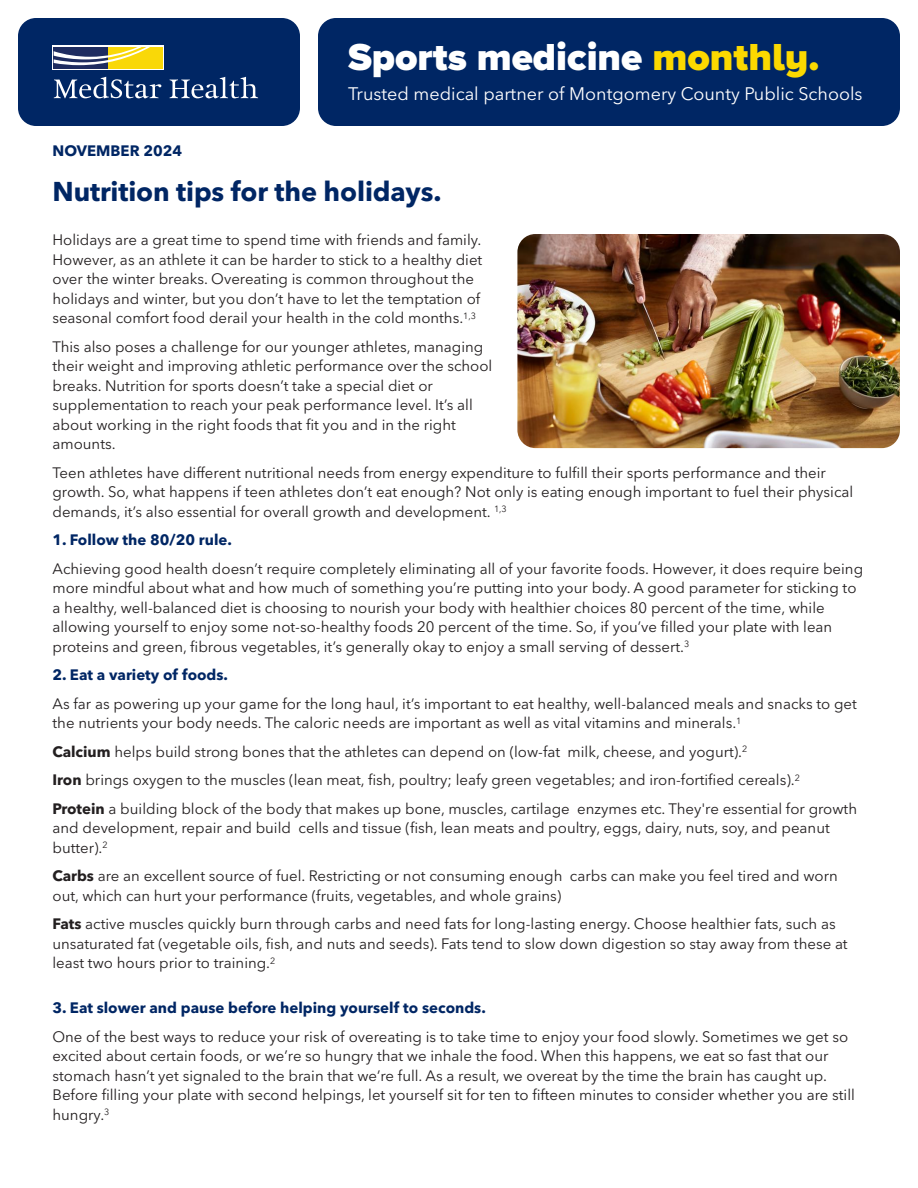
<style>
.page{position:relative;width:918px;height:1188px;background:#fff}
.page>*{position:absolute;margin:0;border:0;box-sizing:border-box;transform-origin:0 0}
.t1{font:900 39px "Proxima Nova A";color:#fff}
.t2{font:700 27px "Avenir Next LT Pro";letter-spacing:-.005em;color:#002664}
.t3{font:18px "Avenir Next LT Pro";color:#fff}
.t4{font:15px/19.5px "Avenir Next LT Pro";color:#231f20}
.t5{font:700 15px "Avenir Next LT Pro";color:#002664}
.s1{color:#fcd900}
.s2{font-weight:700}
</style>
<div class="page">
<div style="left:18px;top:18px;width:282px;height:108px;background:#002664;border-radius:18px"></div>
<div style="left:318px;top:18px;width:582px;height:108px;background:#002664;border-radius:18px"></div>
<svg style="left:54px;top:77px;width:107px;height:22px"></svg>
<svg style="left:170px;top:77px;width:88px;height:21px"></svg>
<svg style="left:53px;top:45px;width:111px;height:25px"></svg>
<div style="left:108px;top:47px;width:54px;height:21px;background:#f9d808"></div>
<div style="left:54px;top:47px;width:54px;height:21px;background:#1e2c60"></div>
<svg style="left:54px;top:47px;width:96px;height:18px"></svg>
<img style="left:517px;top:234px;width:383px;height:214px;border-radius:18px">
<p class="t5" style="left:53px;top:141px;width:131px">NOVEMBER 2024</p>
<p class="t1" style="left:348px;top:34px;width:473px">Sports medicine <span class="s1">monthly.</span></p>
<p class="t3" style="left:348px;top:82px;width:516px">Trusted medical partner of Montgomery County Public Schools</p>
<p class="t2" style="left:53px;top:174px;width:391px">Nutrition tips for the holidays.</p>
<p class="t4" style="left:53px;top:230px;width:431px">Holidays are a great time to spend time with friends and family.<br>However, as an athlete it can be harder to stick to a healthy diet over the winter breaks. Overeating is common throughout the holidays and winter, but you don’t have to let the temptation of seasonal comfort food derail your health in the cold months.<sup>1,3</sup></p>
<p class="t4" style="left:53px;top:337px;width:441px">This also poses a challenge for our younger athletes, managing their weight and improving athletic performance over the school breaks. Nutrition for sports doesn’t take a special diet or supplementation to reach your peak performance level. It’s all about working in the right foods that fit you and in the right amounts.</p>
<p class="t4" style="left:53px;top:463px;width:802px">Teen athletes have different nutritional needs from energy expenditure to fulfill their sports performance and their growth. So, what happens if teen athletes don’t eat enough? Not only is eating enough important to fuel their physical demands, it’s also essential for overall growth and development. <sup>1,3</sup></p>
<p class="t5" style="left:53px;top:531px;width:181px">1. Follow the 80/20 rule.</p>
<p class="t4" style="left:53px;top:559px;width:812px">Achieving good health doesn’t require completely eliminating all of your favorite foods. However, it does require being more mindful about what and how much of something you’re putting into your body. A good parameter for sticking to a healthy, well-balanced diet is choosing to nourish your body with healthier choices 80 percent of the time, while allowing yourself to enjoy some not-so-healthy foods 20 percent of the time. So, if you’ve filled your plate with lean proteins and green, fibrous vegetables, it’s generally okay to enjoy a small serving of dessert.<sup>3</sup></p>
<p class="t5" style="left:53px;top:666px;width:177px">2. Eat a variety of foods.</p>
<p class="t4" style="left:53px;top:694px;width:806px">As far as powering up your game for the long haul, it’s important to eat healthy, well-balanced meals and snacks to get the nutrients your body needs. The caloric needs are important as well as vital vitamins and minerals.<sup>1</sup></p>
<p class="t4" style="left:53px;top:742px;width:696px"><span class="s2">Calcium</span> helps build strong bones that the athletes can depend on (low-fat milk, cheese, and yogurt).<sup>2</sup></p>
<p class="t4" style="left:53px;top:770px;width:749px"><span class="s2">Iron</span> brings oxygen to the muscles (lean meat, fish, poultry; leafy green vegetables; and iron-fortified cereals).<sup>2</sup></p>
<p class="t4" style="left:53px;top:799px;width:806px"><span class="s2">Protein</span> a building block of the body that makes up bone, muscles, cartilage enzymes etc. They're essential for growth and development, repair and build cells and tissue (fish, lean meats and poultry, eggs, dairy, nuts, soy, and peanut butter).<sup>2</sup></p>
<p class="t4" style="left:53px;top:866px;width:787px"><span class="s2">Carbs</span> are an excellent source of fuel. Restricting or not consuming enough carbs can make you feel tired and worn out, which can hurt your performance (fruits, vegetables, and whole grains)</p>
<p class="t4" style="left:53px;top:914px;width:797px"><span class="s2">Fats</span> active muscles quickly burn through carbs and need fats for long-lasting energy. Choose healthier fats, such as unsaturated fat (vegetable oils, fish, and nuts and seeds). Fats tend to slow down digestion so stay away from these at least two hours prior to training.<sup>2</sup></p>
<p class="t5" style="left:53px;top:999px;width:435px">3. Eat slower and pause before helping yourself to seconds.</p>
<p class="t4" style="left:53px;top:1027px;width:804px">One of the best ways to reduce your risk of overeating is to take time to enjoy your food slowly. Sometimes we get so excited about certain foods, or we’re so hungry that we inhale the food. When this happens, we eat so fast that our stomach hasn’t yet signaled to the brain that we’re full. As a result, we overeat by the time the brain has caught up.<br>Before filling your plate with second helpings, let yourself sit for ten to fifteen minutes to consider whether you are still hungry.<sup>3</sup></p>
</div>
